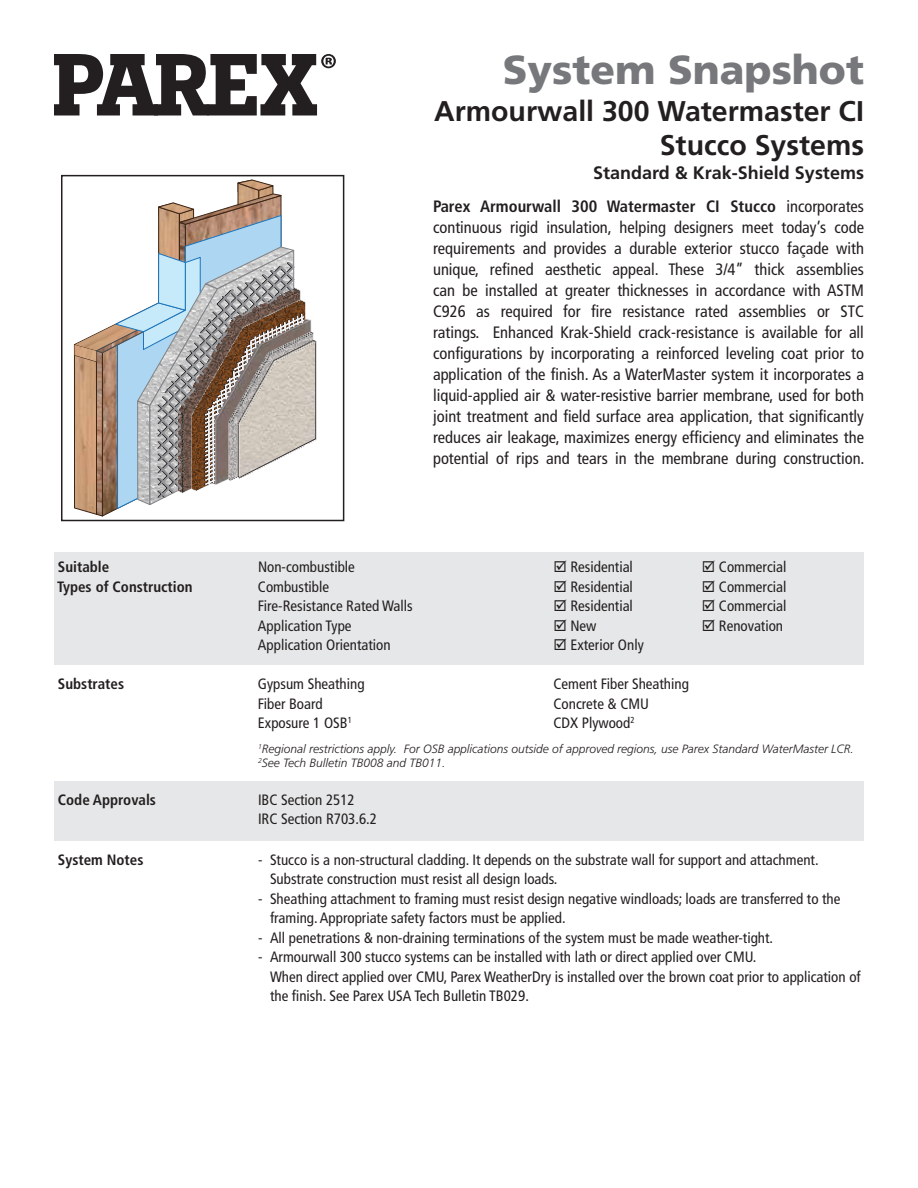
<style>
.page{position:relative;width:918px;height:1188px;background:#fff}
.page>*{position:absolute;margin:0;border:0;box-sizing:border-box;transform-origin:0 0}
.t1{font:900 40.5px "Frutiger LT Std";color:#77787b}
.t2{font:700 28.5px/34.2px "Frutiger LT Std";color:#231f20;text-align:right}
.t3{font:700 18px "Frutiger LT Std";color:#231f20}
.t4{font:condensed 16.5px/21px "Frutiger LT Std";color:#231f20;text-align:justify}
.t5{font:condensed 15px/19.5px "Frutiger LT Std";color:#231f20}
.t6{font:700 condensed 15px "Frutiger LT Std";color:#231f20}
.t7{font:italic 300 12px/14.4px "Frutiger LT Std";color:#231f20}
.s1{font-weight:700}
</style>
<div class="page">
<svg style="left:54px;top:54px;width:282px;height:62px"></svg>
<div style="left:54px;top:552px;width:810px;height:112px;background:#e6e7e8"></div>
<div style="left:54px;top:781px;width:810px;height:59px;background:#e6e7e8"></div>
<svg style="left:74px;top:180px;width:237px;height:337px"></svg>
<img style="left:218px;top:320px;width:99px;height:178px">
<div style="left:61px;top:175px;width:283px;height:346px;border:2px solid #231f20"></div>
<h1 class="t1" style="left:503px;top:46px;width:363px">System Snapshot</h1>
<h2 class="t2" style="left:434px;top:94px;width:431px">Armourwall 300 Watermaster CI<br>Stucco Systems</h2>
<p class="t4" style="left:433px;top:196px;width:433px"><span class="s1">Parex Armourwall 300 Watermaster CI Stucco</span> incorporates continuous rigid insulation, helping designers meet today’s code requirements and provides a durable exterior stucco façade with unique, refined aesthetic appeal. These 3/4” thick assemblies can be installed at greater thicknesses in accordance with ASTM C926 as required for fire resistance rated assemblies or STC ratings. Enhanced Krak-Shield crack-resistance is available for all configurations by incorporating a reinforced leveling coat prior to application of the finish. As a WaterMaster system it incorporates a liquid-applied air &amp; water-resistive barrier membrane, used for both joint treatment and field surface area application, that significantly reduces air leakage, maximizes energy efficiency and eliminates the potential of rips and tears in the membrane during construction.</p>
<p class="t3" style="left:593px;top:162px;width:272px">Standard &amp; Krak-Shield Systems</p>
<p class="t6" style="left:58px;top:558px;width:53px">Suitable</p>
<p class="t5" style="left:258px;top:557px;width:98px">Non-combustible</p>
<p class="t5" style="left:554px;top:557px;width:81px">☑ Residential</p>
<p class="t5" style="left:702px;top:557px;width:86px">☑ Commercial</p>
<p class="t6" style="left:57px;top:577px;width:137px">Types of Construction</p>
<p class="t5" style="left:258px;top:577px;width:73px">Combustible</p>
<p class="t5" style="left:553px;top:577px;width:81px">☑ Residential</p>
<p class="t5" style="left:702px;top:577px;width:86px">☑ Commercial</p>
<p class="t5" style="left:258px;top:596px;width:156px">Fire-Resistance Rated Walls</p>
<p class="t5" style="left:553px;top:596px;width:81px">☑ Residential</p>
<p class="t5" style="left:702px;top:596px;width:86px">☑ Commercial</p>
<p class="t5" style="left:258px;top:616px;width:95px">Application Type</p>
<p class="t5" style="left:553px;top:616px;width:45px">☑ New</p>
<p class="t5" style="left:702px;top:616px;width:83px">☑ Renovation</p>
<p class="t5" style="left:258px;top:635px;width:134px">Application Orientation</p>
<p class="t5" style="left:553px;top:635px;width:92px">☑ Exterior Only</p>
<p class="t6" style="left:58px;top:675px;width:68px">Substrates</p>
<p class="t5" style="left:258px;top:674px;width:108px">Gypsum Sheathing</p>
<p class="t5" style="left:553px;top:674px;width:137px">Cement Fiber Sheathing</p>
<p class="t5" style="left:258px;top:694px;width:66px">Fiber Board</p>
<p class="t5" style="left:553px;top:694px;width:97px">Concrete &amp; CMU</p>
<p class="t5" style="left:258px;top:713px;width:95px">Exposure 1 OSB<sup>1</sup></p>
<p class="t5" style="left:553px;top:713px;width:83px">CDX Plywood<sup>2</sup></p>
<p class="t7" style="left:258px;top:742px;width:597px"><sup>1</sup>Regional restrictions apply. For OSB applications outside of approved regions, use Parex Standard WaterMaster LCR.<br><sup>2</sup>See Tech Bulletin TB008 and TB011.</p>
<p class="t6" style="left:58px;top:791px;width:100px">Code Approvals</p>
<p class="t5" style="left:258px;top:790px;width:121px">IBC Section 2512<br>IRC Section R703.6.2</p>
<p class="t6" style="left:58px;top:851px;width:87px">System Notes</p>
<p class="t5" style="left:270px;top:850px;width:550px;text-indent:-12px">- Stucco is a non-structural cladding. It depends on the substrate wall for support and attachment.<br>Substrate construction must resist all design loads.</p>
<p class="t5" style="left:270px;top:889px;width:572px;text-indent:-12px">- Sheathing attachment to framing must resist design negative windloads; loads are transferred to the framing. Appropriate safety factors must be applied.</p>
<p class="t5" style="left:258px;top:928px;width:517px">- All penetrations &amp; non-draining terminations of the system must be made weather-tight.</p>
<p class="t5" style="left:270px;top:947px;width:592px;text-indent:-12px">- Armourwall 300 stucco systems can be installed with lath or direct applied over CMU.<br>When direct applied over CMU, Parex WeatherDry is installed over the brown coat prior to application of the finish. See Parex USA Tech Bulletin TB029.</p>
</div>
